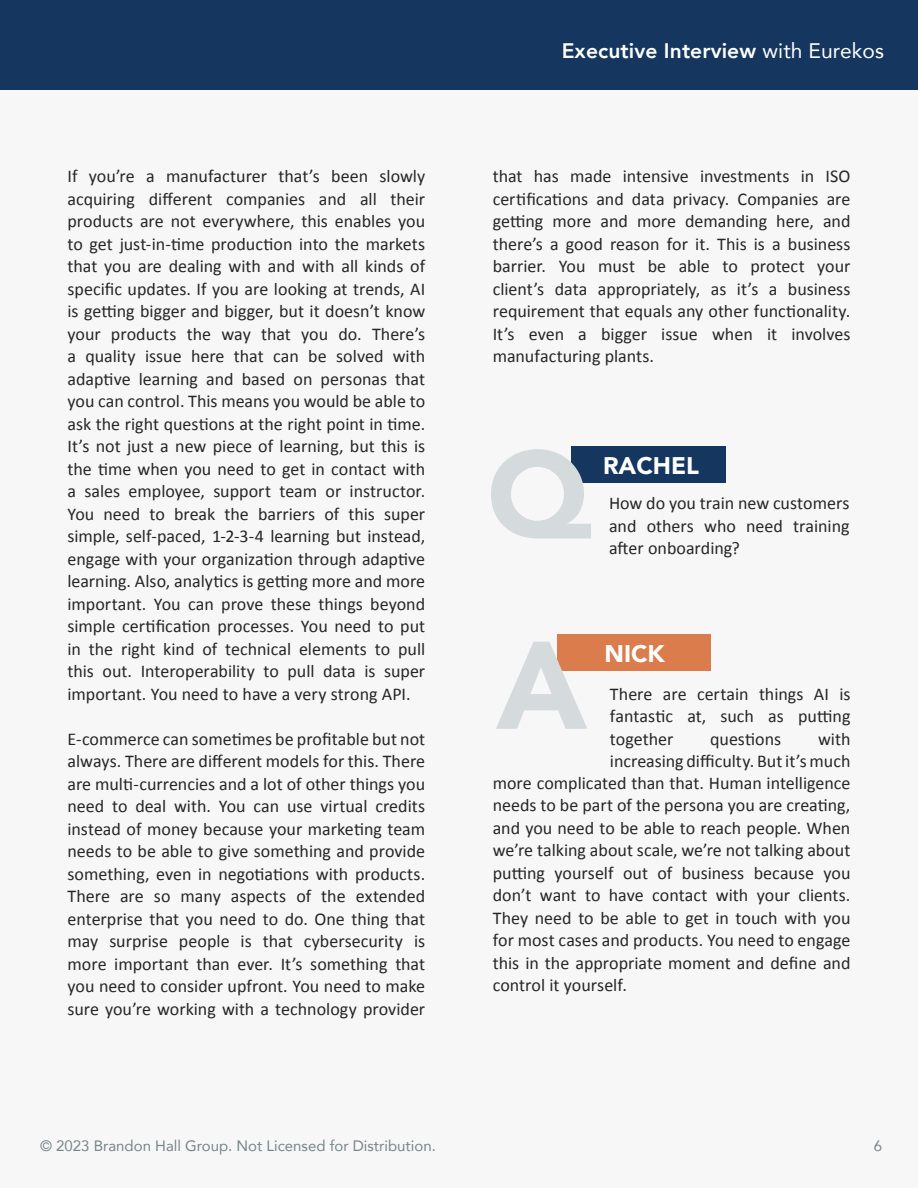
<style>
.page{position:relative;width:918px;height:1188px;background:#f7f7f7}
.page>*{position:absolute;margin:0;border:0;box-sizing:border-box;transform-origin:0 0}
.t1{font:900 123px "Avenir";color:#d5dadc}
.t2{font:900 24px "Avenir";color:#fff}
.t3{font:800 21px "Avenir";letter-spacing:.005em;color:#fff}
.body_copy{font:18px/22.5px "Calibri";color:#262626;text-align:justify}
.t4{font:15px "Avenir";color:#758589}
.s1{font-weight:400}
</style>
<div class="page">
<div style="left:0;top:0;width:918px;height:90px;background:#15365f"></div>
<div style="left:571px;top:447px;width:155px;height:36px;background:#15365f"></div>
<div style="left:557px;top:635px;width:154px;height:36px;background:#db7c4c"></div>
<p class="body_copy" style="left:68px;top:165px;width:359px">If you’re a manufacturer that’s been slowly acquiring different companies and all their products are not everywhere, this enables you to get just-in-time production into the markets that you are dealing with and with all kinds of specific updates. If you are looking at trends, AI is getting bigger and bigger, but it doesn’t know your products the way that you do. There’s a quality issue here that can be solved with adaptive learning and based on personas that you can control. This means you would be able to ask the right questions at the right point in time.<br>It’s not just a new piece of learning, but this is the time when you need to get in contact with a sales employee, support team or instructor.<br>You need to break the barriers of this super simple, self-paced, 1-2-3-4 learning but instead, engage with your organization through adaptive learning. Also, analytics is getting more and more important. You can prove these things beyond simple certification processes. You need to put in the right kind of technical elements to pull this out. Interoperability to pull data is super important. You need to have a very strong API.</p>
<p class="body_copy" style="left:68px;top:727px;width:359px">E-commerce can sometimes be profitable but not always. There are different models for this. There are multi-currencies and a lot of other things you need to deal with. You can use virtual credits instead of money because your marketing team needs to be able to give something and provide something, even in negotiations with products.<br>There are so many aspects of the extended enterprise that you need to do. One thing that may surprise people is that cybersecurity is more important than ever. It’s something that you need to consider upfront. You need to make sure you’re working with a technology provider</p>
<p class="t3" style="left:562px;top:35px;width:324px">Executive Interview <span class="s1">with Eurekos</span></p>
<p class="body_copy" style="left:493px;top:165px;width:359px">that has made intensive investments in ISO certifications and data privacy. Companies are getting more and more demanding here, and there’s a good reason for it. This is a business barrier. You must be able to protect your client’s data appropriately, as it’s a business</p>
<p class="body_copy" style="left:493px;top:300px;width:359px">requirement that equals any other functionality.<br>It’s even a bigger issue when it involves manufacturing plants.</p>
<p class="t1" style="left:487px;top:390px;width:106px">Q</p>
<p class="t2" style="left:603px;top:445px;width:97px">RACHEL</p>
<p class="body_copy" style="left:609px;top:492px;width:242px">How do you train new customers and others who need training after onboarding?</p>
<p class="t1" style="left:496px;top:581px;width:93px">A</p>
<p class="t2" style="left:605px;top:633px;width:62px">NICK</p>
<p class="body_copy" style="left:610px;top:682px;width:242px">There are certain things AI is fantastic at, such as putting together</p>
<p class="body_copy" style="left:710px;top:727px;width:73px">questions</p>
<p class="body_copy" style="left:818px;top:727px;width:34px">with</p>
<p class="body_copy" style="left:610px;top:749px;width:242px">increasing difficulty. But it’s much</p>
<p class="body_copy" style="left:493px;top:771px;width:359px">more complicated than that. Human intelligence</p>
<p class="body_copy" style="left:493px;top:794px;width:359px">needs to be part of the persona you are creating,</p>
<p class="body_copy" style="left:493px;top:816px;width:359px">and you need to be able to reach people. When</p>
<p class="body_copy" style="left:493px;top:839px;width:359px">we’re talking about scale, we’re not talking about</p>
<p class="body_copy" style="left:493px;top:861px;width:359px">putting yourself out of business because you</p>
<p class="body_copy" style="left:493px;top:884px;width:359px">don’t want to have contact with your clients.</p>
<p class="body_copy" style="left:493px;top:906px;width:359px">They need to be able to get in touch with you</p>
<p class="body_copy" style="left:493px;top:929px;width:359px">for most cases and products. You need to engage</p>
<p class="body_copy" style="left:493px;top:951px;width:359px">this in the appropriate moment and define and</p>
<p class="body_copy" style="left:493px;top:974px;width:136px">control it yourself.</p>
<p class="t4" style="left:40px;top:1133px;width:397px">© 2023 Brandon Hall Group. Not Licensed for Distribution.</p>
<p class="t4" style="left:874px;top:1133px;width:10px">6</p>
</div>
